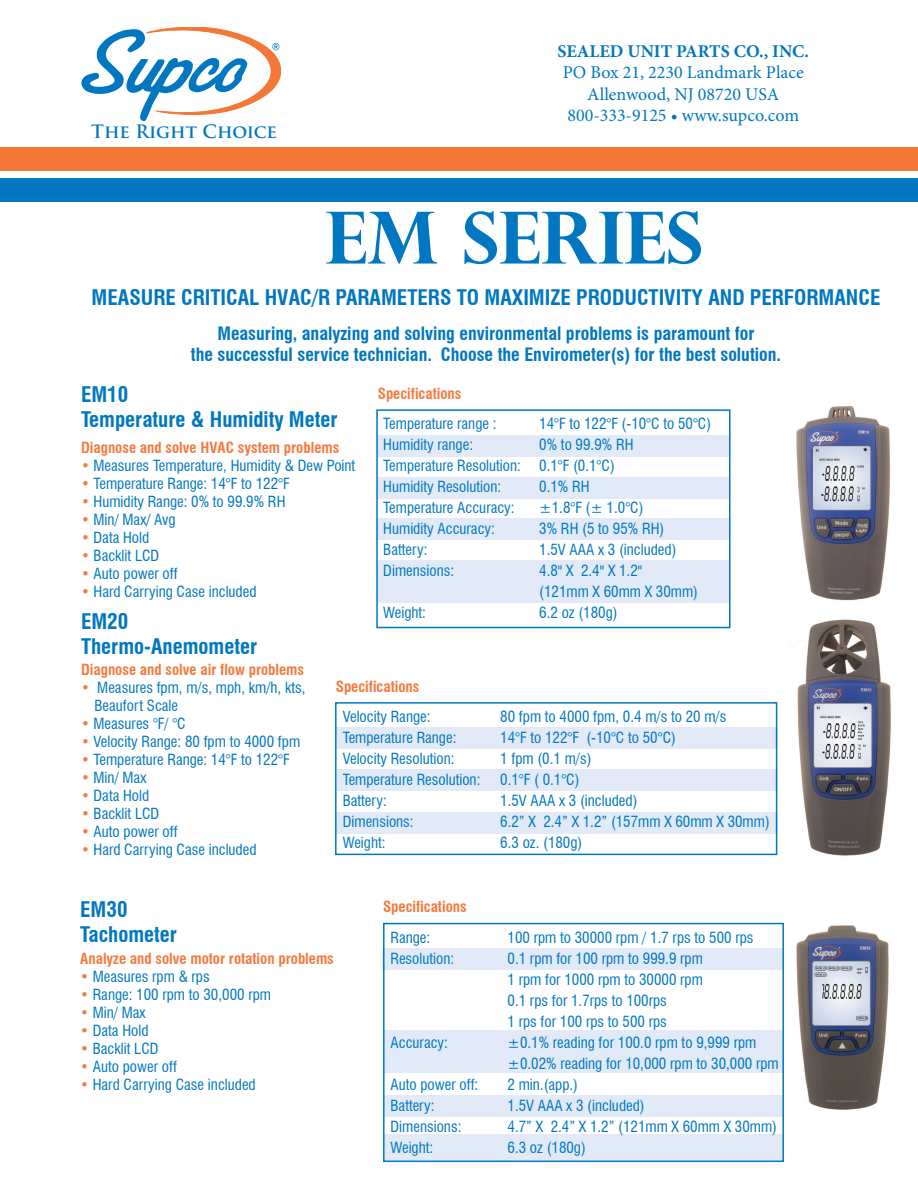
<style>
.page{position:relative;width:918px;height:1188px;background:#fff}
.page>*{position:absolute;margin:0;border:0;box-sizing:border-box;transform-origin:0 0}
.t1{font:700 72px "Perpetua Titling";color:#0077c0}
.t2{font:700 condensed 21px/25.2px "Swiss 721 BT";color:#0077c0}
.t3{font:700 condensed 18px/21px "Swiss 721 BT";color:#0077c0;text-align:center}
.t4{font:18px/21.6px "Minion Pro";color:#0077c0;text-align:center}
.t5{font:700 18px "Minion Pro";color:#0077c0}
.t6{font:700 18px "Trajan Pro";color:#0077c0}
.t7{font:condensed 15px/21px "Swiss 721 BT";color:#0077c0}
.t8{font:700 condensed 15px "Swiss 721 BT";color:#f47b40}
.s1{color:#f47b40}
</style>
<div class="page">
<img style="left:796px;top:406px;width:94px;height:195px">
<div style="left:377px;top:435px;width:353px;height:21px;background:#e1eaf6"></div>
<div style="left:378px;top:477px;width:351px;height:21px;background:#e1eaf6"></div>
<div style="left:376px;top:518px;width:353px;height:22px;background:#e1eaf6"></div>
<div style="left:378px;top:561px;width:351px;height:42px;background:#e1eaf6"></div>
<div style="left:376px;top:409px;width:354px;height:219px;border:2px solid #0077c0"></div>
<img style="left:797px;top:619px;width:94px;height:237px">
<div style="left:336px;top:728px;width:441px;height:21px;background:#e1eaf6"></div>
<div style="left:337px;top:770px;width:440px;height:21px;background:#e1eaf6"></div>
<div style="left:335px;top:813px;width:442px;height:21px;background:#e1eaf6"></div>
<div style="left:335px;top:702px;width:442px;height:153px;border:2px solid #0077c0"></div>
<div style="left:383px;top:1134px;width:400px;height:27px;background:#e1eaf6"></div>
<img style="left:796px;top:925px;width:93px;height:185px">
<div style="left:382px;top:949px;width:401px;height:21px;background:#e1eaf6"></div>
<div style="left:383px;top:1030px;width:400px;height:42px;background:#e1eaf6"></div>
<div style="left:383px;top:1095px;width:400px;height:21px;background:#e1eaf6"></div>
<div style="left:383px;top:923px;width:401px;height:239px;border:2px solid #0077c0"></div>
<svg style="left:81px;top:27px;width:200px;height:94px"></svg>
<div style="left:0;top:147px;width:918px;height:24px;background:#f37736"></div>
<div style="left:0;top:178px;width:918px;height:24px;background:#0077c0"></div>
<p class="t6" style="left:91px;top:120px;width:187px">The Right Choice</p>
<p class="t5" style="left:558px;top:38px;width:253px">SEALED UNIT PARTS CO., INC.</p>
<p class="t4" style="left:563px;top:62px;width:243px">PO Box 21, 2230 Landmark Place<br>Allenwood, NJ 08720 USA<br>800-333-9125 • www.supco.com</p>
<h1 class="t1" style="left:325px;top:193px;width:379px">EM SERIES</h1>
<h2 class="t2" style="left:92px;top:284px;width:790px">MEASURE CRITICAL HVAC/R PARAMETERS TO MAXIMIZE PRODUCTIVITY AND PERFORMANCE</h2>
<p class="t3" style="left:191px;top:323px;width:592px">Measuring, analyzing and solving environmental problems is paramount for<br>the successful service technician. Choose the Envirometer(s) for the best solution.</p>
<h2 class="t2" style="left:81px;top:382px;width:258px">EM10<br>Temperature &amp; Humidity Meter</h2>
<p class="t8" style="left:81px;top:439px;width:260px">Diagnose and solve HVAC system problems</p>
<p class="t7" style="left:81px;top:455px;width:276px"><span class="s1">•</span> Measures Temperature, Humidity &amp; Dew Point</p>
<p class="t7" style="left:81px;top:473px;width:210px"><span class="s1">•</span> Temperature Range: 14°F to 122°F</p>
<p class="t7" style="left:81px;top:491px;width:206px"><span class="s1">•</span> Humidity Range: 0% to 99.9% RH</p>
<p class="t7" style="left:81px;top:509px;width:96px"><span class="s1">•</span> Min/ Max/ Avg</p>
<p class="t7" style="left:81px;top:527px;width:70px"><span class="s1">•</span> Data Hold</p>
<p class="t7" style="left:81px;top:545px;width:80px"><span class="s1">•</span> Backlit LCD</p>
<p class="t7" style="left:81px;top:563px;width:98px"><span class="s1">•</span> Auto power off</p>
<p class="t7" style="left:81px;top:581px;width:177px"><span class="s1">•</span> Hard Carrying Case included</p>
<p class="t8" style="left:378px;top:385px;width:85px">Specifications</p>
<p class="t7" style="left:383px;top:413px;width:115px">Temperature range :</p>
<p class="t7" style="left:539px;top:413px;width:173px">14°F to 122°F (-10°C to 50°C)</p>
<p class="t7" style="left:383px;top:434px;width:91px">Humidity range:</p>
<p class="t7" style="left:383px;top:434px;width:252px;text-indent:156px">0% to 99.9% RH<br>Temperature Resolution: 0.1°F (0.1°C)<br>Humidity Resolution:</p>
<p class="t7" style="left:539px;top:476px;width:52px">0.1% RH</p>
<p class="t7" style="left:383px;top:497px;width:133px">Temperature Accuracy:</p>
<p class="t7" style="left:539px;top:497px;width:106px">±1.8°F (± 1.0°C)</p>
<p class="t7" style="left:383px;top:518px;width:113px">Humidity Accuracy:</p>
<p class="t7" style="left:539px;top:518px;width:127px">3% RH (5 to 95% RH)</p>
<p class="t7" style="left:383px;top:539px;width:46px">Battery:</p>
<p class="t7" style="left:539px;top:539px;width:139px">1.5V AAA x 3 (included)</p>
<p class="t7" style="left:383px;top:560px;width:72px">Dimensions:</p>
<p class="t7" style="left:539px;top:560px;width:160px">4.8" X 2.4" X 1.2"<br>(121mm X 60mm X 30mm)</p>
<p class="t7" style="left:383px;top:602px;width:44px">Weight:</p>
<p class="t7" style="left:539px;top:602px;width:80px">6.2 oz (180g)</p>
<h2 class="t2" style="left:81px;top:609px;width:178px">EM20<br>Thermo-Anemometer</h2>
<p class="t8" style="left:81px;top:661px;width:225px">Diagnose and solve air flow problems</p>
<p class="t7" style="left:94px;top:679px;width:213px;line-height:18px;text-indent:-14px"><span class="s1">•</span> Measures fpm, m/s, mph, km/h, kts,<br>Beaufort Scale</p>
<p class="t7" style="left:81px;top:713px;width:106px"><span class="s1">•</span> Measures °F/ °C</p>
<p class="t7" style="left:81px;top:731px;width:221px"><span class="s1">•</span> Velocity Range: 80 fpm to 4000 fpm</p>
<p class="t7" style="left:81px;top:749px;width:210px"><span class="s1">•</span> Temperature Range: 14°F to 122°F</p>
<p class="t7" style="left:81px;top:767px;width:67px"><span class="s1">•</span> Min/ Max</p>
<p class="t7" style="left:81px;top:785px;width:70px"><span class="s1">•</span> Data Hold</p>
<p class="t7" style="left:81px;top:803px;width:80px"><span class="s1">•</span> Backlit LCD</p>
<p class="t7" style="left:81px;top:821px;width:98px"><span class="s1">•</span> Auto power off</p>
<p class="t7" style="left:81px;top:839px;width:177px"><span class="s1">•</span> Hard Carrying Case included</p>
<p class="t8" style="left:336px;top:677px;width:85px">Specifications</p>
<p class="t7" style="left:343px;top:706px;width:89px">Velocity Range:</p>
<p class="t7" style="left:500px;top:706px;width:228px">80 fpm to 4000 fpm, 0.4 m/s to 20 m/s</p>
<p class="t7" style="left:343px;top:727px;width:115px">Temperature Range:</p>
<p class="t7" style="left:500px;top:727px;width:177px">14°F to 122°F (-10°C to 50°C)</p>
<p class="t7" style="left:343px;top:748px;width:113px">Velocity Resolution:</p>
<p class="t7" style="left:500px;top:748px;width:93px">1 fpm (0.1 m/s)</p>
<p class="t7" style="left:343px;top:769px;width:139px">Temperature Resolution:</p>
<p class="t7" style="left:500px;top:769px;width:81px">0.1°F ( 0.1°C)</p>
<p class="t7" style="left:343px;top:790px;width:46px">Battery:</p>
<p class="t7" style="left:500px;top:790px;width:139px">1.5V AAA x 3 (included)</p>
<p class="t7" style="left:343px;top:811px;width:72px">Dimensions:</p>
<p class="t7" style="left:500px;top:811px;width:271px">6.2” X 2.4” X 1.2” (157mm X 60mm X 30mm)</p>
<p class="t7" style="left:343px;top:832px;width:44px">Weight:</p>
<p class="t7" style="left:500px;top:832px;width:84px">6.3 oz. (180g)</p>
<h2 class="t2" style="left:80px;top:897px;width:49px">EM30</h2>
<p class="t8" style="left:383px;top:898px;width:85px">Specifications</p>
<h2 class="t2" style="left:80px;top:922px;width:98px">Tachometer</h2>
<p class="t8" style="left:80px;top:949px;width:255px">Analyze and solve motor rotation problems</p>
<p class="t7" style="left:80px;top:966px;width:131px"><span class="s1">•</span> Measures rpm &amp; rps</p>
<p class="t7" style="left:80px;top:984px;width:192px"><span class="s1">•</span> Range: 100 rpm to 30,000 rpm</p>
<p class="t7" style="left:80px;top:1002px;width:67px"><span class="s1">•</span> Min/ Max</p>
<p class="t7" style="left:80px;top:1020px;width:70px"><span class="s1">•</span> Data Hold</p>
<p class="t7" style="left:80px;top:1038px;width:80px"><span class="s1">•</span> Backlit LCD</p>
<p class="t7" style="left:80px;top:1056px;width:98px"><span class="s1">•</span> Auto power off</p>
<p class="t7" style="left:80px;top:1074px;width:177px"><span class="s1">•</span> Hard Carrying Case included</p>
<p class="t7" style="left:391px;top:927px;width:41px">Range:</p>
<p class="t7" style="left:508px;top:927px;width:247px">100 rpm to 30000 rpm / 1.7 rps to 500 rps</p>
<p class="t7" style="left:391px;top:948px;width:65px">Resolution:</p>
<p class="t7" style="left:508px;top:948px;width:197px">0.1 rpm for 100 rpm to 999.9 rpm<br>1 rpm for 1000 rpm to 30000 rpm<br>0.1 rps for 1.7rps to 100rps<br>1 rps for 100 rps to 500 rps</p>
<p class="t7" style="left:391px;top:1032px;width:59px">Accuracy:</p>
<p class="t7" style="left:508px;top:1032px;width:273px">±0.1% reading for 100.0 rpm to 9,999 rpm ±0.02% reading for 10,000 rpm to 30,000 rpm</p>
<p class="t7" style="left:391px;top:1074px;width:89px">Auto power off:</p>
<p class="t7" style="left:508px;top:1074px;width:72px">2 min.(app.)</p>
<p class="t7" style="left:391px;top:1095px;width:46px">Battery:</p>
<p class="t7" style="left:508px;top:1095px;width:139px">1.5V AAA x 3 (included)</p>
<p class="t7" style="left:391px;top:1116px;width:72px">Dimensions:</p>
<p class="t7" style="left:508px;top:1116px;width:271px">4.7” X 2.4” X 1.2” (121mm X 60mm X 30mm)</p>
<p class="t7" style="left:391px;top:1137px;width:44px">Weight:</p>
<p class="t7" style="left:508px;top:1137px;width:80px">6.3 oz (180g)</p>
</div>
